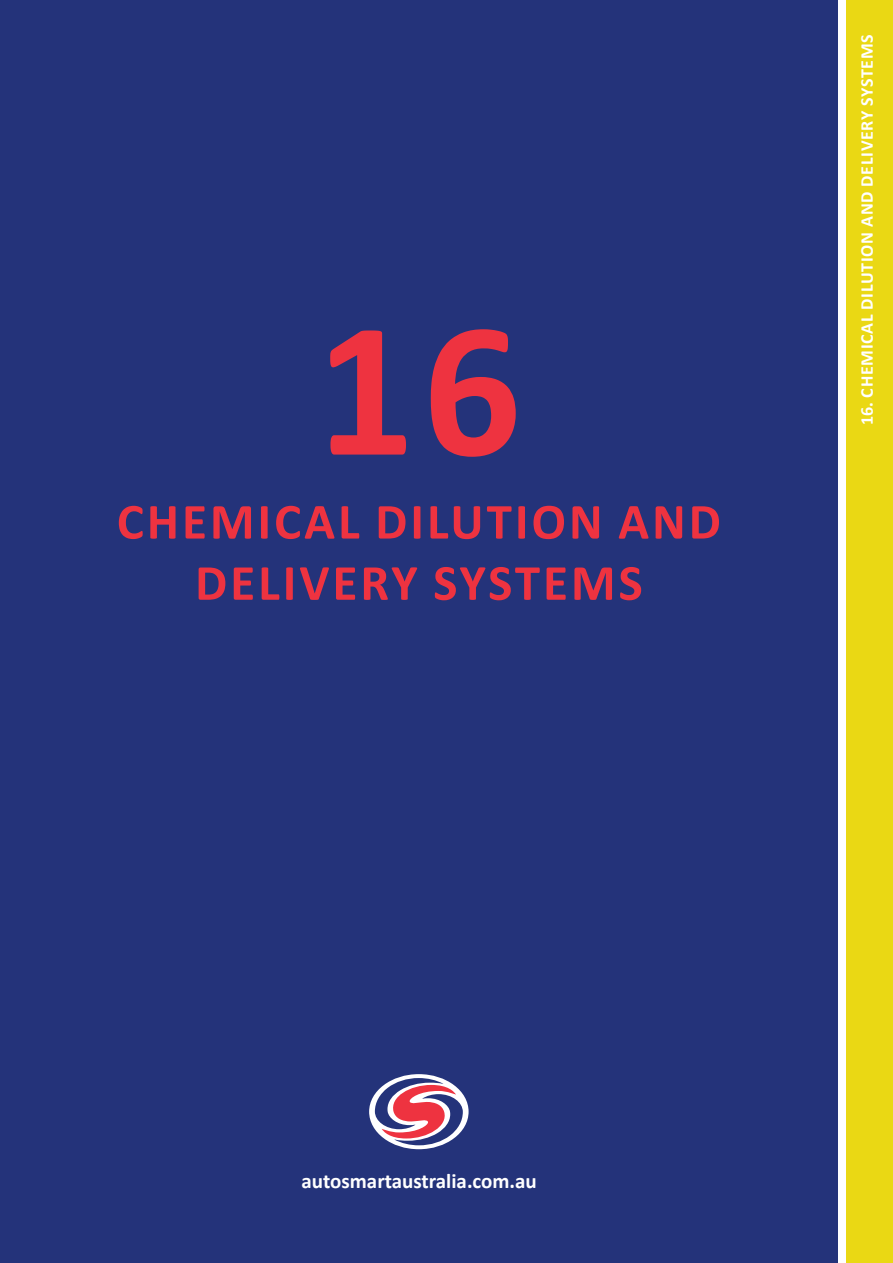
<style>
.page{position:relative;width:893px;height:1263px;background:#fff}
.page>*{position:absolute;margin:0;border:0;box-sizing:border-box;transform-origin:0 0}
.t1{font:700 195px "Calibri";color:#ee3340}
.t2{font:700 51px/61.2px "Calibri";letter-spacing:.06em;color:#ee3340;text-align:center}
.t3{font:700 21px "Calibri";color:#fff}
.t4{font:700 18px "Calibri";letter-spacing:.04em;color:#fff}
</style>
<div class="page">
<div style="left:0;top:0;width:838px;height:1263px;background:#24337a"></div>
<div style="left:369px;top:1074px;width:100px;height:75px;background:#fff;border-radius:50%"></div>
<svg style="left:375px;top:1078px;width:88px;height:67px"></svg>
<div style="left:846px;top:0;width:47px;height:1263px;background:#ead814"></div>
<p class="t1" style="left:316px;top:252px;width:207px">16</p>
<p class="t2" style="left:117px;top:489px;width:605px">CHEMICAL DILUTION AND<br>DELIVERY SYSTEMS</p>
<p class="t4" style="left:854px;top:425px;width:392px;rotate:-90deg">16. CHEMICAL DILUTION AND DELIVERY SYSTEMS</p>
<p class="t3" style="left:301px;top:1166px;width:237px">autosmartaustralia.com.au</p>
</div>
